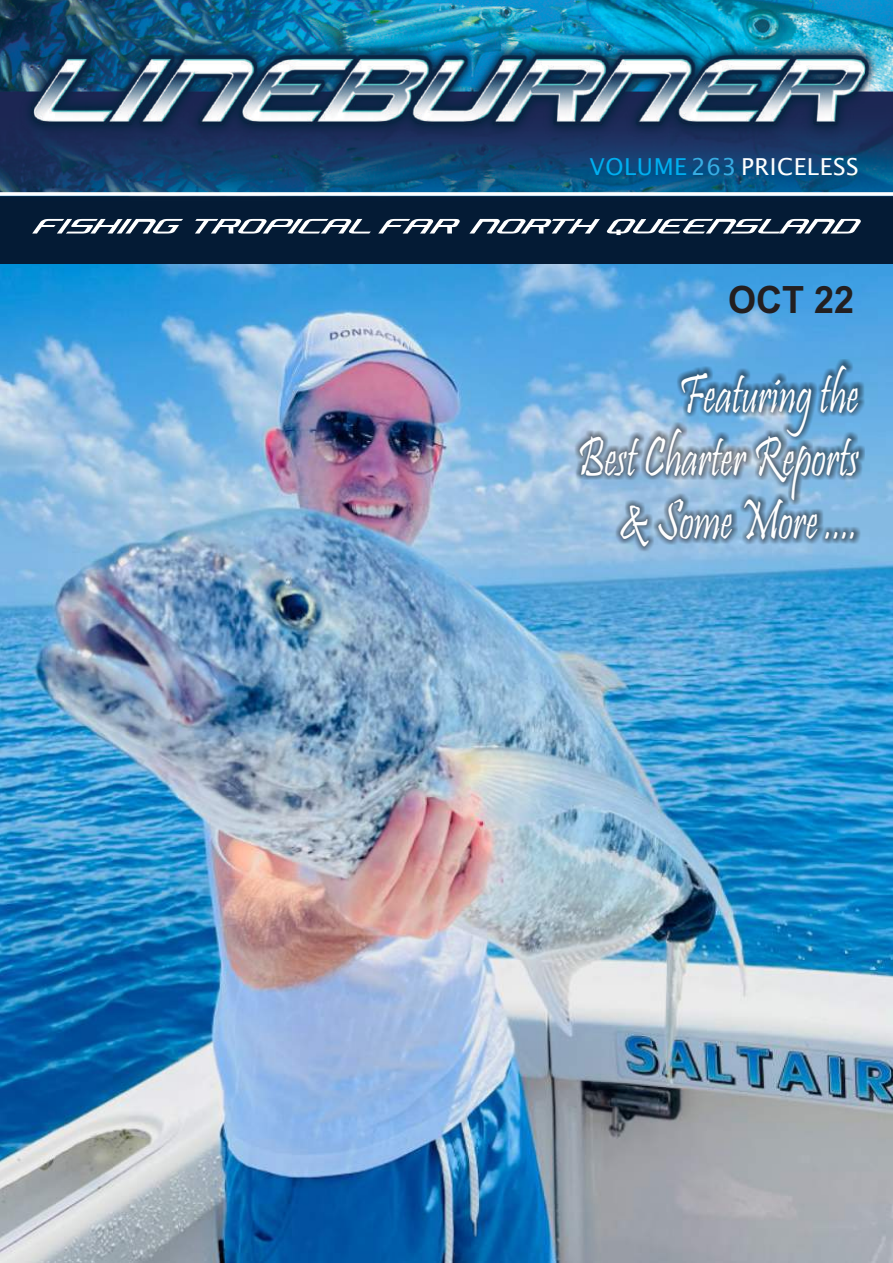
<style>
.page{position:relative;width:893px;height:1263px;background:#fff}
.page>*{position:absolute;margin:0;border:0;box-sizing:border-box;transform-origin:0 0}
.t1{font:57.3px/63px "Pristina";color:#fff;text-align:right;scale:.72 1}
.t2{font:700 37.65px "Arial";color:#231f20;scale:.96 1}
.t3{font:23.25px "Lucida Sans";letter-spacing:.025em;color:#fff}
.s1{color:#00aeef}
.s2{color:#38ade3}
</style>
<div class="page">
<img style="left:0;top:263px;width:893px;height:1000px">
<img style="left:0;top:0;width:893px;height:263px">
<img style="left:19px;top:42px;width:860px;height:97px">
<svg style="left:0;top:192px;width:893px;height:4px"></svg>
<svg style="left:32px;top:219px;width:151px;height:15px"></svg>
<svg style="left:195px;top:219px;width:176px;height:15px"></svg>
<svg style="left:378px;top:219px;width:82px;height:15px"></svg>
<svg style="left:469px;top:219px;width:131px;height:15px"></svg>
<svg style="left:607px;top:219px;width:254px;height:16px"></svg>
<div style="left:574px;top:360px;width:290px;height:192px;background:#231f20;opacity:.49"></div>
<p class="t3" style="left:590px;top:157px;width:271px"><span class="s1">VOLUME</span> <span class="s2">263</span> PRICELESS</p>
<p class="t2" style="left:728px;top:286px;width:133px">OCT 22</p>
<p class="t1" style="left:578px;top:370px;width:392px">Featuring the<br>Best Charter Reports &amp; Some More ....</p>
</div>
